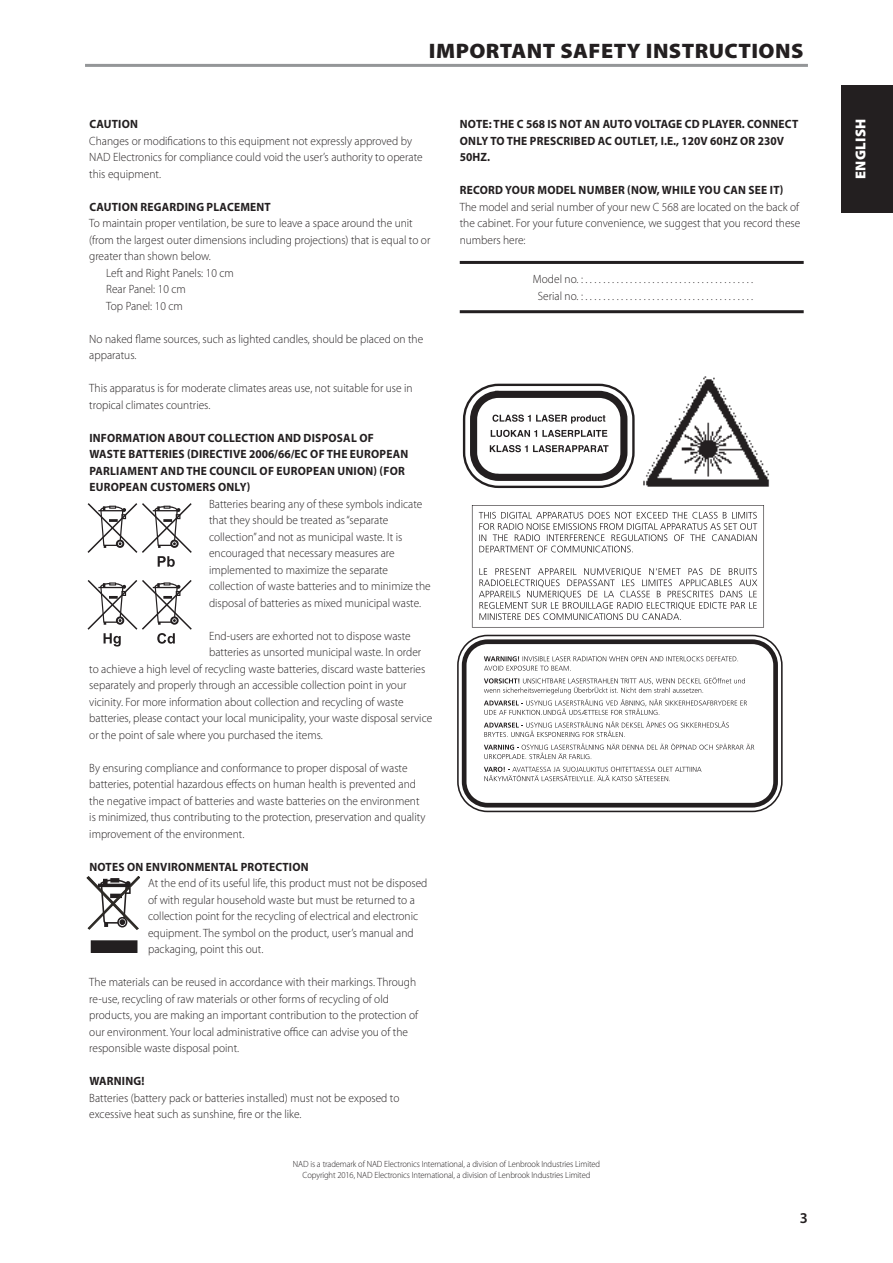
<style>
.page{position:relative;width:893px;height:1263px;background:#fff}
.page>*{position:absolute;margin:0;border:0;box-sizing:border-box;transform-origin:0 0}
.t1{font:900 21px "Myriad Pro";letter-spacing:.02em;color:#231f20;scale:1.05 1}
.t2{font:600 15px "Myriad Pro";color:#231f20}
.t3{font:900 14.4px "Myriad Pro";letter-spacing:.02em;color:#fff}
.t4{font:300 12px/16.5px "Myriad Pro";color:#231f20;scale:.95 1}
.t5{font:700 12px/16.5px "Myriad Pro";letter-spacing:.02em;color:#231f20;scale:.95 1}
.t6{font:300 9px/10.5px "Myriad Pro";letter-spacing:-.015em;color:#231f20;text-align:center;scale:.95 1}
</style>
<div class="page">
<hr style="left:460px;top:261px;width:344px;height:3px;background:#231f20">
<hr style="left:460px;top:310px;width:344px;height:3px;background:#231f20">
<hr style="left:85px;top:64px;width:723px;height:3px;background:#949698">
<div style="left:91px;top:941px;width:46px;height:11px;background:#231f20"></div>
<div style="left:91px;top:941px;width:46px;height:12px;border:1px solid #231f20"></div>
<svg style="left:87px;top:876px;width:53px;height:54px"></svg>
<svg style="left:87px;top:503px;width:105px;height:64px"></svg>
<svg style="left:87px;top:580px;width:105px;height:66px"></svg>
<svg style="left:463px;top:384px;width:172px;height:104px"></svg>
<img style="left:643px;top:376px;width:127px;height:111px">
<svg style="left:472px;top:505px;width:292px;height:122px"></svg>
<svg style="left:457px;top:635px;width:326px;height:177px"></svg>
<svg style="left:462px;top:639px;width:316px;height:168px"></svg>
<div style="left:479px;top:649px;width:281px;height:150px;background:#fff"></div>
<svg style="left:484px;top:656px;width:254px;height:15px"></svg>
<svg style="left:484px;top:677px;width:263px;height:38px"></svg>
<svg style="left:484px;top:721px;width:245px;height:16px"></svg>
<svg style="left:484px;top:743px;width:270px;height:16px"></svg>
<svg style="left:484px;top:767px;width:217px;height:14px"></svg>
<div style="left:842px;top:85px;width:51px;height:128px;background:#231f20"></div>
<h1 class="t1" style="left:429px;top:40px;width:358px">IMPORTANT SAFETY INSTRUCTIONS</h1>
<p class="t5" style="left:89px;top:117px;width:53px">CAUTION</p>
<p class="t4" style="left:89px;top:133px;width:352px">Changes or modifications to this equipment not expressly approved by<br>NAD Electronics for compliance could void the user’s authority to operate this equipment.</p>
<p class="t5" style="left:89px;top:199px;width:193px">CAUTION REGARDING PLACEMENT</p>
<p class="t4" style="left:89px;top:216px;width:342px">To maintain proper ventilation, be sure to leave a space around the unit</p>
<p class="t4" style="left:89px;top:232px;width:361px">(from the largest outer dimensions including projections) that is equal to or</p>
<p class="t4" style="left:89px;top:249px;width:129px">greater than shown below.</p>
<p class="t4" style="left:106px;top:265px;width:136px">Left and Right Panels: 10 cm</p>
<p class="t4" style="left:106px;top:282px;width:85px">Rear Panel: 10 cm</p>
<p class="t4" style="left:106px;top:298px;width:82px">Top Panel: 10 cm</p>
<p class="t4" style="left:89px;top:331px;width:353px">No naked flame sources, such as lighted candles, should be placed on the apparatus.</p>
<p class="t4" style="left:89px;top:381px;width:342px">This apparatus is for moderate climates areas use, not suitable for use in tropical climates countries.</p>
<p class="t5" style="left:89px;top:430px;width:337px">INFORMATION ABOUT COLLECTION AND DISPOSAL OF WASTE BATTERIES (DIRECTIVE 2006/66/EC OF THE EUROPEAN PARLIAMENT AND THE COUNCIL OF EUROPEAN UNION) (FOR EUROPEAN CUSTOMERS ONLY)</p>
<p class="t4" style="left:209px;top:496px;width:235px">Batteries bearing any of these symbols indicate that they should be treated as “separate collection” and not as municipal waste. It is encouraged that necessary measures are implemented to maximize the separate collection of waste batteries and to minimize the disposal of batteries as mixed municipal waste.</p>
<p class="t4" style="left:209px;top:628px;width:214px">End-users are exhorted not to dispose waste</p>
<p class="t4" style="left:209px;top:645px;width:225px">batteries as unsorted municipal waste. In order</p>
<p class="t4" style="left:89px;top:661px;width:355px">to achieve a high level of recycling waste batteries, discard waste batteries</p>
<p class="t4" style="left:89px;top:678px;width:335px">separately and properly through an accessible collection point in your</p>
<p class="t4" style="left:89px;top:694px;width:332px">vicinity. For more information about collection and recycling of waste</p>
<p class="t4" style="left:89px;top:711px;width:363px">batteries, please contact your local municipality, your waste disposal service</p>
<p class="t4" style="left:89px;top:727px;width:247px">or the point of sale where you purchased the items.</p>
<p class="t4" style="left:89px;top:760px;width:355px">By ensuring compliance and conformance to proper disposal of waste batteries, potential hazardous effects on human health is prevented and the negative impact of batteries and waste batteries on the environment is minimized, thus contributing to the protection, preservation and quality improvement of the environment.</p>
<p class="t5" style="left:89px;top:859px;width:232px">NOTES ON ENVIRONMENTAL PROTECTION</p>
<p class="t4" style="left:148px;top:876px;width:296px">At the end of its useful life, this product must not be disposed of with regular household waste but must be returned to a collection point for the recycling of electrical and electronic equipment. The symbol on the product, user’s manual and packaging, point this out.</p>
<p class="t4" style="left:89px;top:975px;width:348px">The materials can be reused in accordance with their markings. Through re-use, recycling of raw materials or other forms of recycling of old products, you are making an important contribution to the protection of our environment. Your local administrative office can advise you of the responsible waste disposal point.</p>
<p class="t5" style="left:89px;top:1074px;width:59px">WARNING!</p>
<p class="t4" style="left:89px;top:1090px;width:328px">Batteries (battery pack or batteries installed) must not be exposed to excessive heat such as sunshine, fire or the like.</p>
<p class="t5" style="left:460px;top:117px;width:358px">NOTE: THE C 568 IS NOT AN AUTO VOLTAGE CD PLAYER. CONNECT<br>ONLY TO THE PRESCRIBED AC OUTLET, I.E., 120V 60HZ OR 230V<br>50HZ.</p>
<p class="t5" style="left:460px;top:183px;width:342px">RECORD YOUR MODEL NUMBER (NOW, WHILE YOU CAN SEE IT)</p>
<p class="t4" style="left:460px;top:199px;width:360px;text-align:justify">The model and serial number of your new C 568 are located on the back of the cabinet. For your future convenience, we suggest that you record these numbers here:</p>
<p class="t4" style="left:533px;top:272px;width:233px;text-align:center">Model no. : . . . . . . . . . . . . . . . . . . . . . . . . . . . . . . . . . . . . . .<br>Serial no. : . . . . . . . . . . . . . . . . . . . . . . . . . . . . . . . . . . . . . .</p>
<p class="t6" style="left:293px;top:1160px;width:325px">NAD is a trademark of NAD Electronics International, a division of Lenbrook Industries Limited<br>Copyright 2016, NAD Electronics International, a division of Lenbrook Industries Limited</p>
<p class="t2" style="left:800px;top:1212px;width:10px">3</p>
<p class="t3" style="left:853px;top:179px;width:62px;rotate:-90deg">ENGLISH</p>
</div>
